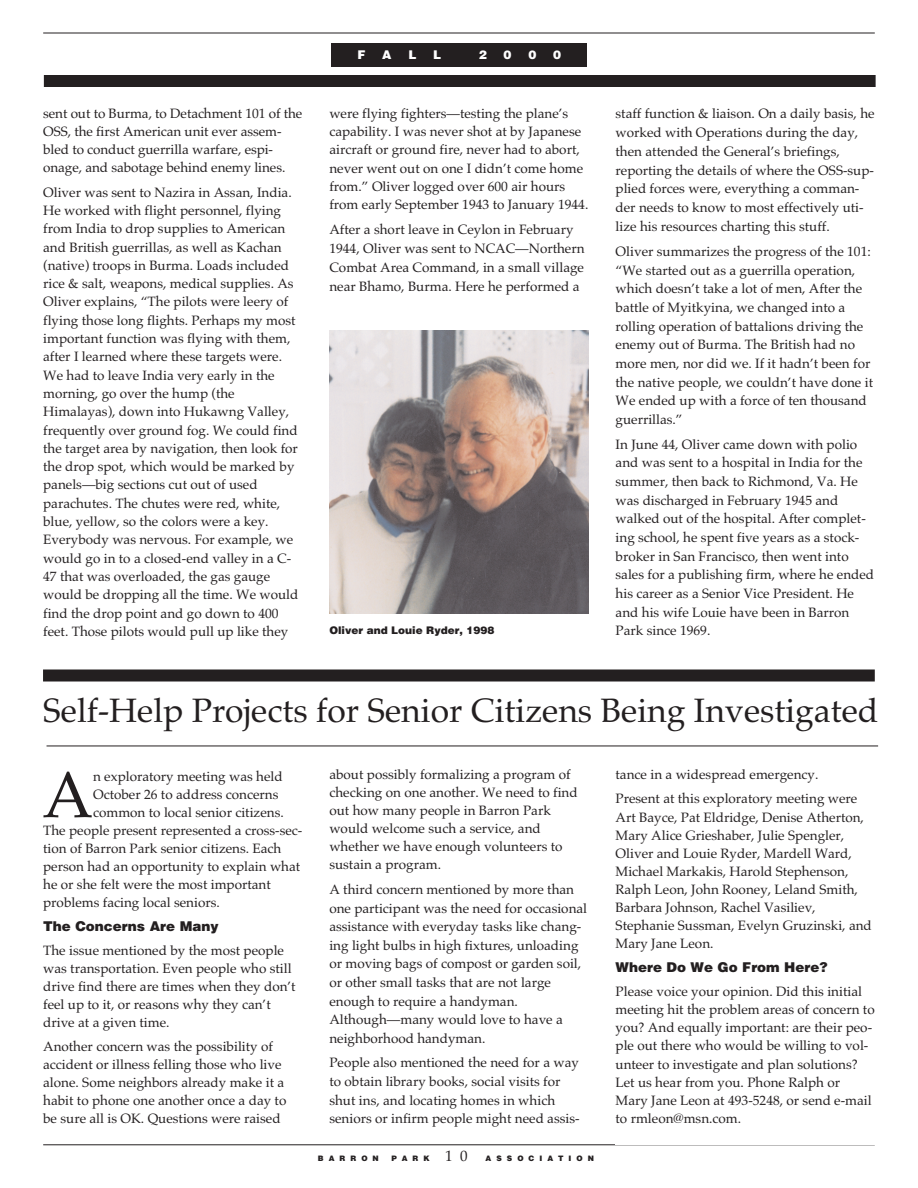
<style>
.page{position:relative;width:918px;height:1188px;background:#fff}
.page>*{position:absolute;margin:0;border:0;box-sizing:border-box;transform-origin:0 0}
.t1{font:65.4px "Palatino";color:#231f20}
.t2{font:33.75px "Palatino";color:#231f20}
.t3{font:13.5px/18.6px "Palatino";color:#231f20}
.t4{font:900 13.5px "Helvetica";color:#231f20}
.t5{font:900 12px "Helvetica";color:#fff}
.t6{font:900 10.5px "Helvetica";color:#231f20}
.t7{font:900 7.5px "Helvetica";letter-spacing:.665em;color:#231f20}
.s1{font-family:"Palatino";font-weight:400;font-size:15px}
</style>
<div class="page">
<hr style="left:43px;top:33px;width:832px;height:1px;background:#231f20">
<hr style="left:43px;top:1145px;width:832px;height:1px;background:#231f20">
<hr style="left:47px;top:746px;width:831px;height:1px;background:#231f20">
<div style="left:332px;top:43px;width:255px;height:24px;background:#231f20"></div>
<div style="left:44px;top:75px;width:832px;height:12px;background:#231f20"></div>
<div style="left:43px;top:670px;width:832px;height:12px;background:#231f20"></div>
<img style="left:329px;top:331px;width:260px;height:283px">
<p class="t3" style="left:43px;top:104px;width:261px;line-height:18.1px">sent out to Burma, to Detachment 101 of the OSS, the first American unit ever assem&shy;bled to conduct guerrilla warfare, espi&shy;onage, and sabotage behind enemy lines.</p>
<p class="t3" style="left:43px;top:183px;width:257px">Oliver was sent to Nazira in Assan, India.<br>He worked with flight personnel, flying from India to drop supplies to American and British guerrillas, as well as Kachan (native) troops in Burma. Loads included rice &amp; salt, weapons, medical supplies. As Oliver explains, “The pilots were leery of flying those long flights. Perhaps my most important function was flying with them, after I learned where these targets were.<br>We had to leave India very early in the morning, go over the hump (the Himalayas), down into Hukawng Valley, frequently over ground fog. We could find the target area by navigation, then look for the drop spot, which would be marked by panels—big sections cut out of used parachutes. The chutes were red, white, blue, yellow, so the colors were a key.<br>Everybody was nervous. For example, we would go in to a closed-end valley in a C-47 that was overloaded, the gas gauge would be dropping all the time. We would find the drop point and go down to 400 feet. Those pilots would pull up like they</p>
<p class="t5" style="left:357px;top:47px;width:10px">F</p>
<p class="t5" style="left:382px;top:47px;width:11px">A</p>
<p class="t5" style="left:408px;top:47px;width:10px">L</p>
<p class="t5" style="left:433px;top:47px;width:10px">L</p>
<p class="t5" style="left:479px;top:47px;width:10px">2</p>
<p class="t5" style="left:504px;top:47px;width:10px">0</p>
<p class="t5" style="left:528px;top:47px;width:10px">0</p>
<p class="t5" style="left:553px;top:47px;width:10px">0</p>
<p class="t3" style="left:329px;top:104px;width:260px">were flying fighters—testing the plane’s capability. I was never shot at by Japanese aircraft or ground fire, never had to abort, never went out on one I didn’t come home from.” Oliver logged over 600 air hours from early September 1943 to January 1944.</p>
<p class="t3" style="left:329px;top:220px;width:257px">After a short leave in Ceylon in February 1944, Oliver was sent to NCAC—Northern Combat Area Command, in a small village near Bhamo, Burma. Here he performed a</p>
<p class="t3" style="left:616px;top:104px;width:261px">staff function &amp; liaison. On a daily basis, he worked with Operations during the day, then attended the General’s briefings, reporting the details of where the OSS-sup&shy;plied forces were, everything a comman&shy;der needs to know to most effectively uti&shy;lize his resources charting this stuff.</p>
<p class="t3" style="left:616px;top:242px;width:259px">Oliver summarizes the progress of the 101: “We started out as a guerrilla operation, which doesn’t take a lot of men, After the battle of Myitkyina, we changed into a rolling operation of battalions driving the enemy out of Burma. The British had no more men, nor did we. If it hadn’t been for the native people, we couldn’t have done it We ended up with a force of ten thousand guerrillas.”</p>
<p class="t3" style="left:616px;top:435px;width:260px">In June 44, Oliver came down with polio and was sent to a hospital in India for the summer, then back to Richmond, Va. He was discharged in February 1945 and walked out of the hospital. After complet&shy;ing school, he spent five years as a stock&shy;broker in San Francisco, then went into sales for a publishing firm, where he ended his career as a Senior Vice President. He and his wife Louie have been in Barron</p>
<p class="t6" style="left:329px;top:624px;width:167px">Oliver and Louie Ryder, 1998</p>
<p class="t3" style="left:616px;top:622px;width:96px">Park since 1969.</p>
<h2 class="t2" style="left:43px;top:690px;width:837px">Self-Help Projects for Senior Citizens Being Investigated</h2>
<h1 class="t1" style="left:42px;top:757px;width:52px">A</h1>
<p class="t3" style="left:93px;top:767px;width:191px">n exploratory meeting was held</p>
<p class="t3" style="left:93px;top:785px;width:187px">October 26 to address concerns</p>
<p class="t3" style="left:93px;top:803px;width:192px">common to local senior citizens.</p>
<p class="t3" style="left:43px;top:821px;width:261px">The people present represented a cross-sec-</p>
<p class="t3" style="left:43px;top:839px;width:240px">tion of Barron Park senior citizens. Each</p>
<p class="t3" style="left:43px;top:857px;width:259px">person had an opportunity to explain what</p>
<p class="t3" style="left:43px;top:875px;width:229px">he or she felt were the most important</p>
<p class="t3" style="left:43px;top:893px;width:178px">problems facing local seniors.</p>
<p class="t4" style="left:43px;top:919px;width:177px">The Concerns Are Many</p>
<p class="t3" style="left:43px;top:942px;width:254px;line-height:18px">The issue mentioned by the most people was transportation. Even people who still drive find there are times when they don’t feel up to it, or reasons why they can’t drive at a given time.</p>
<p class="t3" style="left:43px;top:1038px;width:245px;line-height:18px">Another concern was the possibility of accident or illness felling those who live alone. Some neighbors already make it a habit to phone one another once a day to be sure all is OK. Questions were raised</p>
<p class="t3" style="left:329px;top:766px;width:250px;line-height:18px">about possibly formalizing a program of checking on one another. We need to find out how many people in Barron Park would welcome such a service, and whether we have enough volunteers to sustain a program.</p>
<p class="t3" style="left:329px;top:880px;width:259px">A third concern mentioned by more than one participant was the need for occasional assistance with everyday tasks like chang&shy;ing light bulbs in high fixtures, unloading or moving bags of compost or garden soil, or other small tasks that are not large enough to require a handyman.<br>Although—many would love to have a neighborhood handyman.</p>
<p class="t3" style="left:329px;top:1053px;width:252px">People also mentioned the need for a way to obtain library books, social visits for shut ins, and locating homes in which seniors or infirm people might need assis-</p>
<p class="t7" style="left:318px;top:1155px;width:62px">BARRON</p>
<p class="t7" style="left:391px;top:1155px;width:204px">PARK <span class="s1">10</span> ASSOCIATION</p>
<p class="t3" style="left:616px;top:763px;width:243px;line-height:24px">tance in a widespread emergency.<br>Present at this exploratory meeting were</p>
<p class="t3" style="left:616px;top:808px;width:258px;line-height:18.1px">Art Bayce, Pat Eldridge, Denise Atherton, Mary Alice Grieshaber, Julie Spengler, Oliver and Louie Ryder, Mardell Ward, Michael Markakis, Harold Stephenson, Ralph Leon, John Rooney, Leland Smith, Barbara Johnson, Rachel Vasiliev, Stephanie Sussman, Evelyn Gruzinski, and Mary Jane Leon.</p>
<p class="t4" style="left:616px;top:960px;width:214px">Where Do We Go From Here?</p>
<p class="t3" style="left:616px;top:982px;width:261px;line-height:18.1px">Please voice your opinion. Did this initial meeting hit the problem areas of concern to you? And equally important: are their peo&shy;ple out there who would be willing to vol&shy;unteer to investigate and plan solutions?<br>Let us hear from you. Phone Ralph or Mary Jane Leon at 493-5248, or send e-mail to rmleon@msn.com.</p>
</div>
